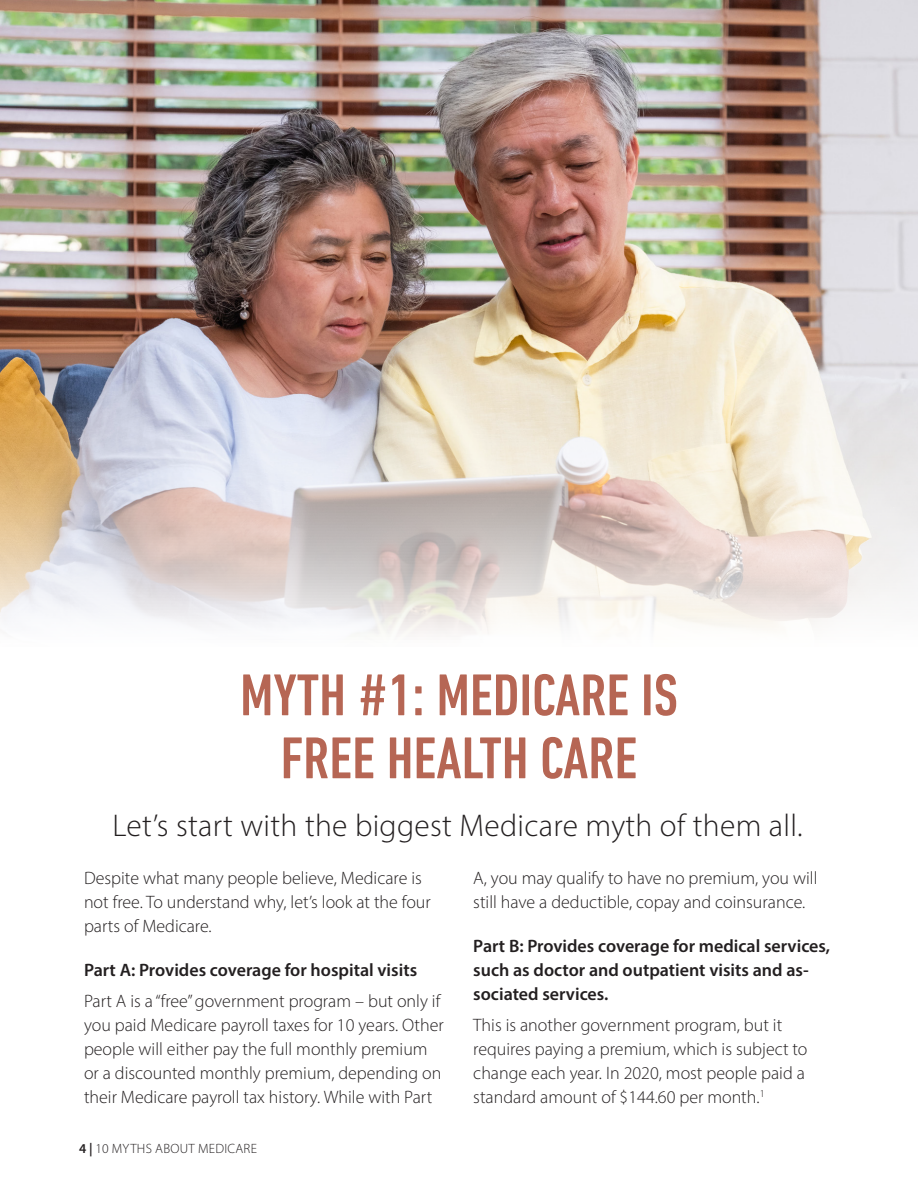
<style>
.page{position:relative;width:918px;height:1188px;background:#fff}
.page>*{position:absolute;margin:0;border:0;box-sizing:border-box;transform-origin:0 0}
.t1{font:500 condensed 60px/63px "DIN Next LT Pro";color:#b66654;text-align:center}
.t2{font:300 31.5px "Myriad Pro";letter-spacing:.01em;color:#231f20}
.t3{font:300 18px/24px "Myriad Pro";color:#231f20}
.t4{font:600 18px/24px "Myriad Pro";color:#231f20}
.t5{font:300 13.5px "Myriad Pro";letter-spacing:.02em;color:#231f20}
.s1{font-weight:600}
</style>
<div class="page">
<img style="left:0;top:0;width:918px;height:634px">
<h1 class="t1" style="left:240px;top:663px;width:439px">MYTH #1: MEDICARE IS<br>FREE HEALTH CARE</h1>
<h2 class="t2" style="left:113px;top:806px;width:692px">Let’s start with the biggest Medicare myth of them all.</h2>
<p class="t3" style="left:84px;top:866px;width:348px">Despite what many people believe, Medicare is not free. To understand why, let’s look at the four parts of Medicare.</p>
<p class="t4" style="left:84px;top:957px;width:335px">Part A: Provides coverage for hospital visits</p>
<p class="t3" style="left:84px;top:988px;width:361px">Part A is a “free” government program – but only if you paid Medicare payroll taxes for 10 years. Other people will either pay the full monthly premium or a discounted monthly premium, depending on their Medicare payroll tax history. While with Part</p>
<p class="t5" style="left:79px;top:1141px;width:179px"><span class="s1">4 |</span> 10 MYTHS ABOUT MEDICARE</p>
<p class="t3" style="left:473px;top:865px;width:346px">A, you may qualify to have no premium, you will still have a deductible, copay and coinsurance.</p>
<p class="t4" style="left:473px;top:933px;width:358px">Part B: Provides coverage for medical services, such as doctor and outpatient visits and as&shy;sociated services.</p>
<p class="t3" style="left:473px;top:1012px;width:336px">This is another government program, but it requires paying a premium, which is subject to change each year. In 2020, most people paid a standard amount of $144.60 per month.<sup>1</sup></p>
</div>
